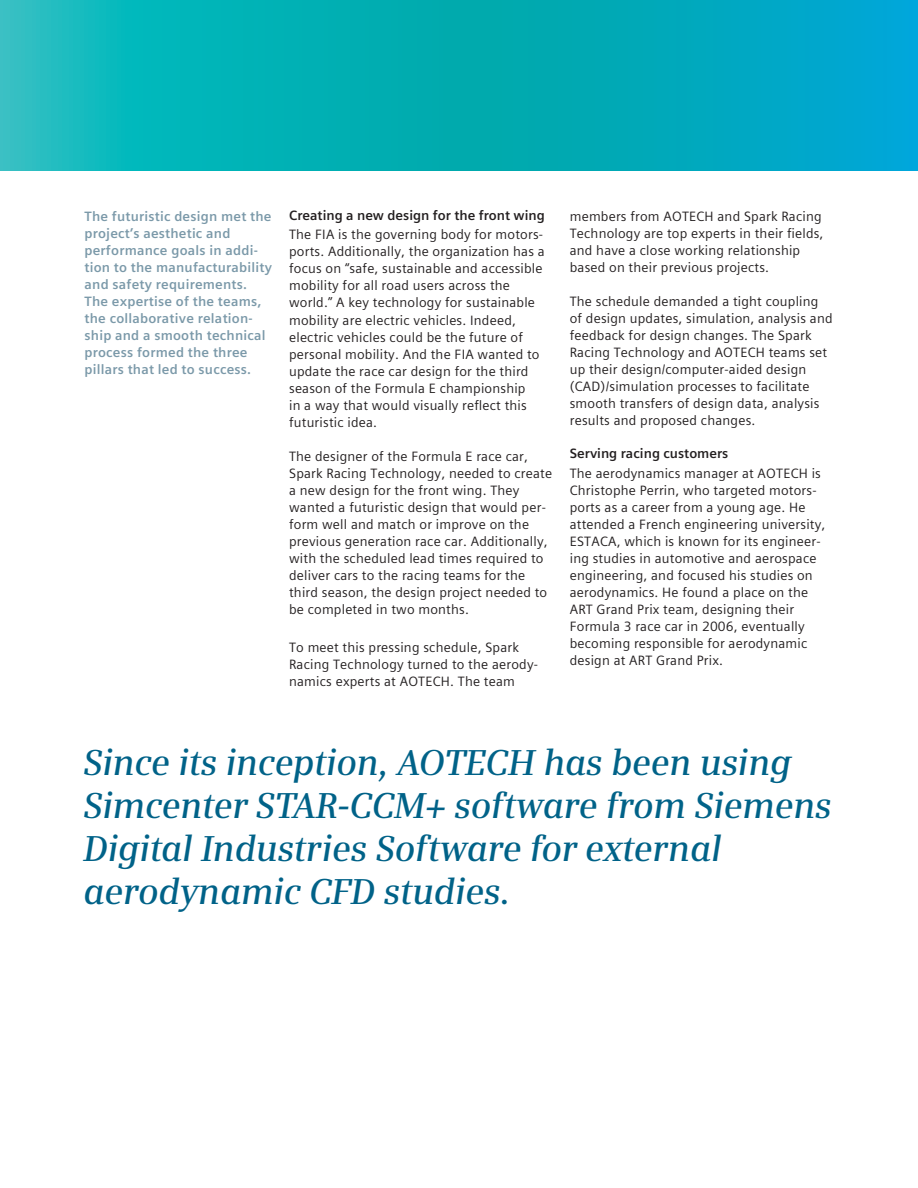
<style>
.page{position:relative;width:918px;height:1188px;background:#fff}
.page>*{position:absolute;margin:0;border:0;box-sizing:border-box;transform-origin:0 0}
.Large_quote_Serif{font:italic 600 36px/43.2px "Siemens Serif";letter-spacing:-.01em;color:#006288}
.Body_text{font:13.5px/17px "Siemens Sans Global";letter-spacing:.015em;color:#231f20}
.Quotes{font:700 13.5px/17px "Siemens Sans Global";letter-spacing:.015em;color:#7b99a9}
.Body_subhead{font:700 13.5px "Siemens Sans Global";color:#231f20}
</style>
<div class="page">
<svg style="left:0;top:0;width:918px;height:170px;background:#04aebb"></svg>
<p class="Quotes" style="left:85px;top:208px;width:189px">The futuristic design met the project’s aesthetic and performance goals in addi&shy;tion to the manufacturability and safety requirements.<br>The expertise of the teams, the collaborative relation&shy;ship and a smooth technical process formed the three pillars that led to success.</p>
<p class="Body_subhead" style="left:289px;top:205px;width:257px">Creating a new design for the front wing</p>
<p class="Body_text" style="left:289px;top:226px;width:257px">The FIA is the governing body for motors&shy;ports. Additionally, the organization has a focus on “safe, sustainable and accessible mobility for all road users across the world.” A key technology for sustainable mobility are electric vehicles. Indeed, electric vehicles could be the future of personal mobility. And the FIA wanted to update the race car design for the third season of the Formula E championship<br>in a way that would visually reflect this futuristic idea.</p>
<p class="Body_text" style="left:289px;top:447px;width:265px">The designer of the Formula E race car, Spark Racing Technology, needed to create a new design for the front wing. They wanted a futuristic design that would per&shy;form well and match or improve on the previous generation race car. Additionally, with the scheduled lead times required to deliver cars to the racing teams for the third season, the design project needed to be completed in two months.</p>
<p class="Body_text" style="left:289px;top:639px;width:250px">To meet this pressing schedule, Spark<br>Racing Technology turned to the aerody&shy;namics experts at AOTECH. The team</p>
<p class="Body_text" style="left:570px;top:208px;width:255px">members from AOTECH and Spark Racing Technology are top experts in their fields, and have a close working relationship based on their previous projects.</p>
<p class="Body_text" style="left:570px;top:293px;width:264px">The schedule demanded a tight coupling of design updates, simulation, analysis and feedback for design changes. The Spark Racing Technology and AOTECH teams set up their design/computer-aided design (CAD)/simulation processes to facilitate smooth transfers of design data, analysis results and proposed changes.</p>
<p class="Body_subhead" style="left:570px;top:443px;width:160px">Serving racing customers</p>
<p class="Body_text" style="left:570px;top:465px;width:257px">The aerodynamics manager at AOTECH is Christophe Perrin, who targeted motors&shy;ports as a career from a young age. He attended a French engineering university, ESTACA, which is known for its engineer&shy;ing studies in automotive and aerospace engineering, and focused his studies on aerodynamics. He found a place on the ART Grand Prix team, designing their Formula 3 race car in 2006, eventually becoming responsible for aerodynamic design at ART Grand Prix.</p>
<p class="Large_quote_Serif" style="left:83px;top:740px;width:750px">Since its inception, AOTECH has been using Simcenter STAR-CCM+ software from Siemens Digital Industries Software for external aerodynamic CFD studies.</p>
</div>
